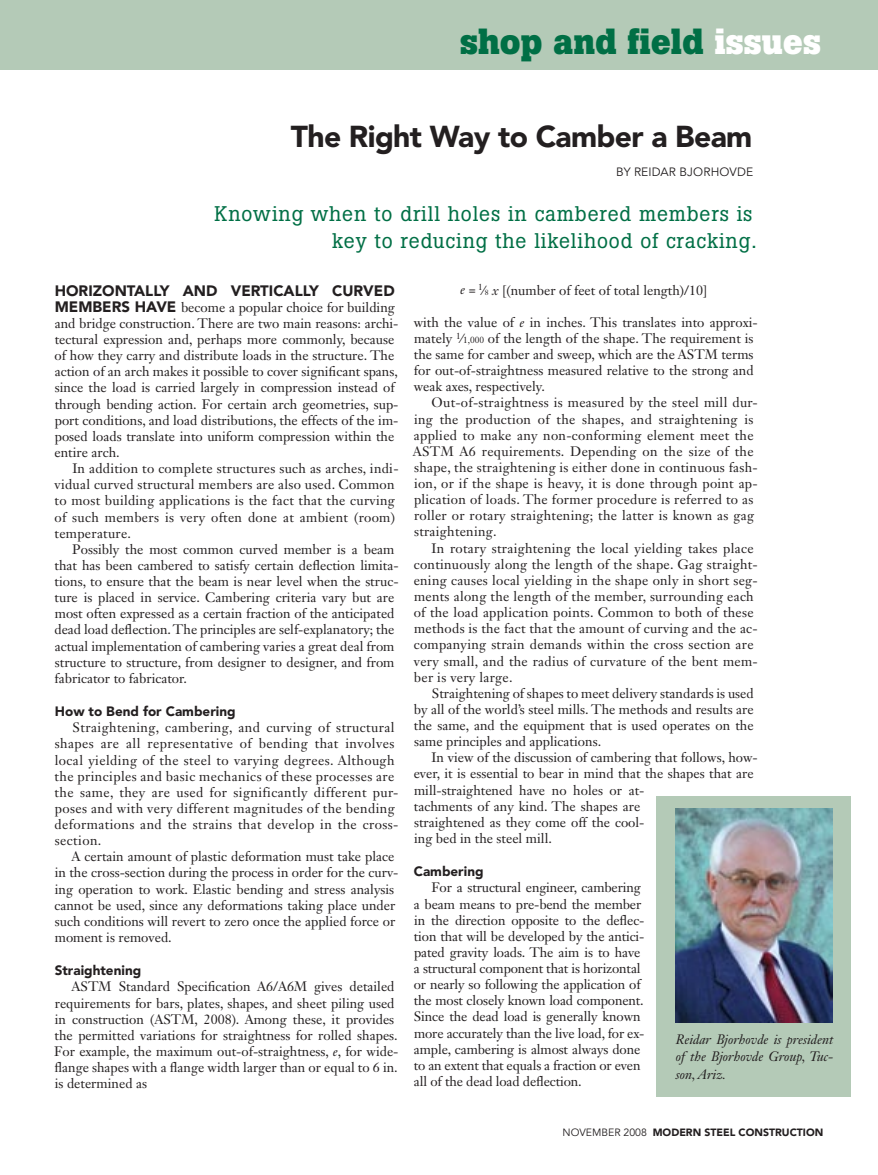
<style>
.page{position:relative;width:878px;height:1175px;background:#fff}
.page>*{position:absolute;margin:0;border:0;box-sizing:border-box;transform-origin:0 0}
.t1{font:700 36px "Boton";color:#006f45}
.t2{font:900 30px "Avenir LT Std";letter-spacing:-.02em;color:#231f20}
.t3{font:21px/27px "Boton";letter-spacing:.04em;color:#006f45;text-align:right}
.t4{font:900 15px "Avenir LT Std";color:#231f20}
.t5{font:13.5px/16px "Janson Text LT Std";color:#231f20}
.t6{font:13.5px/16px "Janson Text LT Std";letter-spacing:.02em;color:#231f20}
.t7{font:13.5px/16px "Janson Text LT Std";letter-spacing:.03em;color:#231f20}
.t8{font:italic 13.5px/17.2px "Janson Text LT Std";color:#231f20;text-align:justify}
.t9{font:900 13.5px "Avenir LT Std";color:#231f20}
.t10{font:12px "Avenir LT Std";letter-spacing:.015em;color:#231f20}
.t11{font:900 10.5px "Avenir LT Std";color:#231f20}
.s1{color:#fff}
.s2{font-family:"Avenir LT Std";font-weight:900;font-size:15px}
.s3{font-style:italic}
.s4{font-size:7.5px}
.s5{font-size:9px}
.s6{font-weight:400}
</style>
<div class="page">
<div style="left:0;top:0;width:878px;height:69px;background:#b4cab7"></div>
<div style="left:656px;top:796px;width:194px;height:300px;background:#b4cab7"></div>
<img style="left:675px;top:808px;width:157px;height:214px">
<h1 class="t1" style="left:460px;top:20px;width:362px">shop and field <span class="s1">issues</span></h1>
<h2 class="t2" style="left:291px;top:118px;width:463px">The Right Way to Camber a Beam</h2>
<p class="t10" style="left:616px;top:165px;width:138px">BY REIDAR BJORHOVDE</p>
<h3 class="t3" style="left:215px;top:200px;width:543px">Knowing when to drill holes in cambered members is key to reducing the likelihood of cracking.</h3>
<p class="t4" style="left:55px;top:281px;width:60px">Horizont</p>
<p class="t4" style="left:134px;top:281px;width:72px">ally and</p>
<p class="t4" style="left:231px;top:281px;width:20px">vertic</p>
<p class="t4" style="left:283px;top:281px;width:60px">ally cur</p>
<p class="t4" style="left:363px;top:281px;width:22px">ved</p>
<p class="t4" style="left:55px;top:297px;width:13px">mem</p>
<p class="t4" style="left:92px;top:297px;width:20px">bers</p>
<p class="t5" style="left:54px;top:299px;width:345px;text-indent:80px"><span class="s2">have</span> become a popular choice for building and bridge construction. There are two main reasons: archi&shy;tectural expression and, perhaps more commonly, because of how they carry and distribute loads in the structure. The action of an arch makes it possible to cover significant spans, since the load is carried largely in compression instead of through bending action. For certain arch geometries, sup&shy;port conditions, and load distributions, the effects of the im&shy;posed loads translate into uniform compression within the entire arch.</p>
<p class="t6" style="left:54px;top:460px;width:345px;text-indent:18px">In addition to complete structures such as arches, indi&shy;vidual curved structural members are also used. Common to most building applications is the fact that the curving of such members is very often done at ambient (room) temperature.</p>
<p class="t5" style="left:54px;top:541px;width:345px;text-indent:18px">Possibly the most common curved member is a beam that has been cambered to satisfy certain deflection limita&shy;tions, to ensure that the beam is near level when the struc&shy;ture is placed in service. Cambering criteria vary but are most often expressed as a certain fraction of the anticipated dead load deflection. The principles are self-explanatory; the actual implementation of cambering varies a great deal from structure to structure, from designer to designer, and from fabricator to fabricator.</p>
<p class="t9" style="left:55px;top:703px;width:182px">How to Bend for Cambering</p>
<p class="t7" style="left:54px;top:719px;width:345px;text-indent:18px">Straightening, cambering, and curving of structural shapes are all representative of bending that involves local yielding of the steel to varying degrees. Although the principles and basic mechanics of these processes are the same, they are used for significantly different pur&shy;poses and with very different magnitudes of the bending deformations and the strains that develop in the cross&shy;section.</p>
<p class="t5" style="left:54px;top:848px;width:345px;text-indent:17px">A certain amount of plastic deformation must take place in the cross-section during the process in order for the curv&shy;ing operation to work. Elastic bending and stress analysis cannot be used, since any deformations taking place under such conditions will revert to zero once the applied force or moment is removed.</p>
<p class="t9" style="left:55px;top:962px;width:88px">Straightening</p>
<p class="t5" style="left:54px;top:978px;width:346px;text-indent:17px">ASTM Standard Specification A6/A6M gives detailed requirements for bars, plates, shapes, and sheet piling used in construction (ASTM, 2008). Among these, it provides the permitted variations for straightness for rolled shapes.<br>For example, the maximum out-of-straightness, <span class="s3">e</span>, for wide&shy;flange shapes with a flange width larger than or equal to 6 in. is determined as</p>
<p class="t5" style="left:460px;top:282px;width:249px"><span class="s3">e</span> = <sup>1</sup>⁄<span class="s4">8</span> <span class="s3">x</span> [(number of feet of total length)/10]</p>
<p class="t5" style="left:413px;top:314px;width:345px">with the value of <span class="s3">e</span> in inches. This translates into approxi&shy;mately <sup>1</sup>⁄<span class="s5">1,000</span> of the length of the shape. The requirement is the same for camber and sweep, which are the ASTM terms for out-of-straightness measured relative to the strong and weak axes, respectively.</p>
<p class="t6" style="left:413px;top:395px;width:346px;text-indent:19px">Out-of-straightness is measured by the steel mill dur&shy;ing the production of the shapes, and straightening is applied to make any non-conforming element meet the ASTM A6 requirements. Depending on the size of the shape, the straightening is either done in continuous fash&shy;ion, or if the shape is heavy, it is done through point ap&shy;plication of loads. The former procedure is referred to as roller or rotary straightening; the latter is known as gag straightening.</p>
<p class="t6" style="left:413px;top:540px;width:345px;text-indent:18px">In rotary straightening the local yielding takes place continuously along the length of the shape. Gag straight&shy;ening causes local yielding in the shape only in short seg&shy;ments along the length of the member, surrounding each of the load application points. Common to both of these methods is the fact that the amount of curving and the ac&shy;companying strain demands within the cross section are very small, and the radius of curvature of the bent mem&shy;ber is very large.</p>
<p class="t5" style="left:414px;top:685px;width:341px;text-align:justify;text-indent:18px">Straightening of shapes to meet delivery standards is used by all of the world’s steel mills. The methods and results are the same, and the equipment that is used operates on the same principles and applications.</p>
<p class="t5" style="left:413px;top:749px;width:345px;text-indent:18px">In view of the discussion of cambering that follows, how&shy;ever, it is essential to bear in mind that the shapes that are mill-straightened have no holes or at-<br>tachments of any kind. The shapes are<br>straightened as they come off the cool-<br>ing bed in the steel mill.</p>
<p class="t9" style="left:414px;top:863px;width:71px">Cambering</p>
<p class="t5" style="left:414px;top:879px;width:232px;text-indent:18px">For a structural engineer, cambering a beam means to pre-bend the member in the direction opposite to the deflec&shy;tion that will be developed by the antici&shy;pated gravity loads. The aim is to have a structural component that is horizontal or nearly so following the application of the most closely known load component.<br>Since the dead load is generally known more accurately than the live load, for ex&shy;ample, cambering is almost always done to an extent that equals a fraction or even all of the dead load deflection.</p>
<p class="t8" style="left:675px;top:1031px;width:159px">Reidar Bjorhovde is president of the Bjorhovde Group, Tuc&shy;son, Ariz.</p>
<p class="t11" style="left:562px;top:1125px;width:262px"><span class="s6">NOVEMBER 2008</span> MODERN STEEL CONSTRUCTION</p>
</div>
